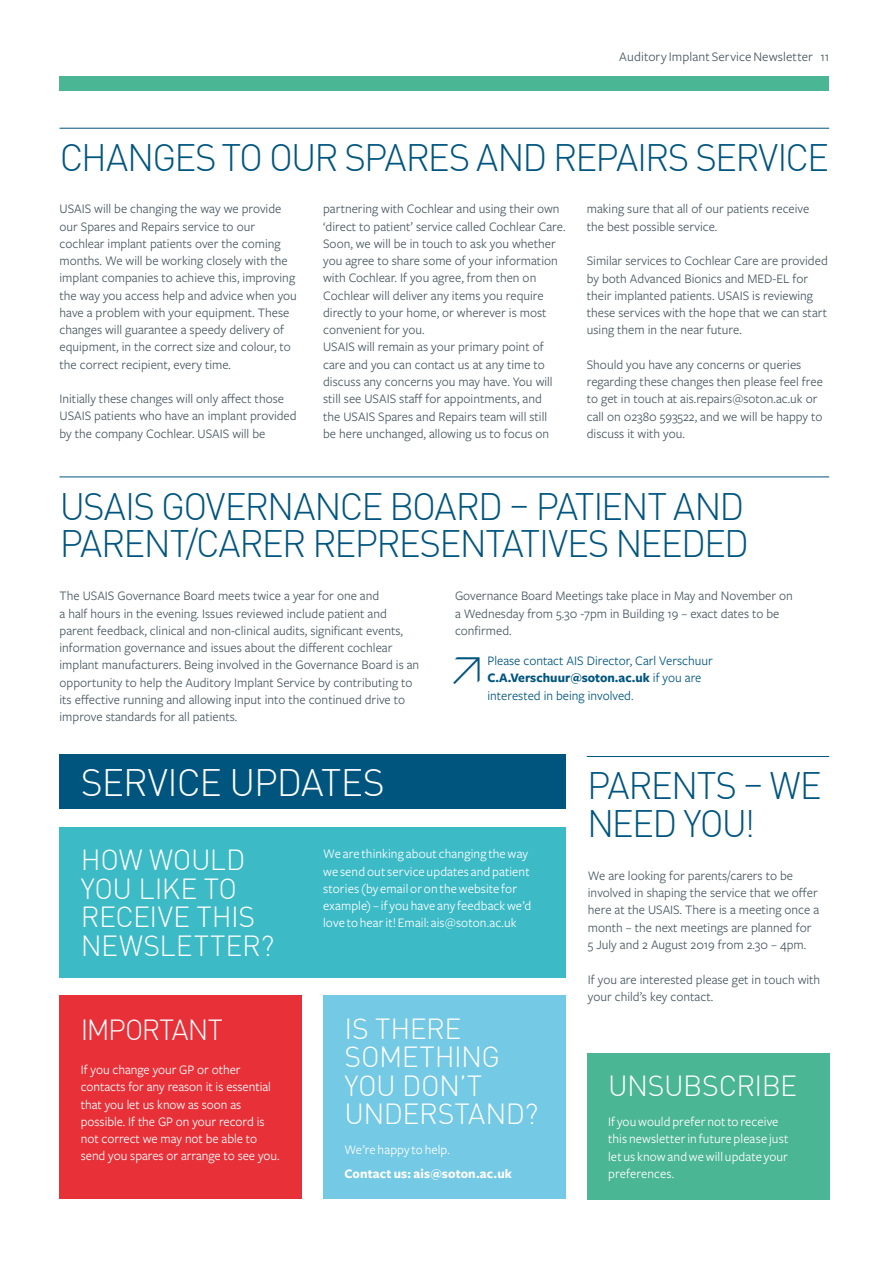
<style>
.page{position:relative;width:893px;height:1263px;background:#fff}
.page>*{position:absolute;margin:0;border:0;box-sizing:border-box;transform-origin:0 0}
.t1{font:300 40.5px "DINOT";color:#00557f}
.t2{font:300 37.5px/37.5px "DINOT";letter-spacing:-.045em;color:#00557f}
.t3{font:300 37.5px "DINOT";letter-spacing:-.025em;color:#fff}
.t4{font:300 28.5px/28.5px "DINOT";letter-spacing:-.02em;color:#fff}
.t5{font:300 28.5px "DINOT";letter-spacing:-.045em;color:#fff}
.t6{font:13.5px/17.2px "Freight Sans Pro";color:#495961}
.t7{font:13.5px/17.2px "Freight Sans";letter-spacing:.01em;color:#fff}
.t8{font:13.5px/17.2px "Freight Sans Pro";letter-spacing:-.005em;color:#fff}
.t9{font:13.5px/17.2px "Freight Sans Pro";color:#00557f}
.t10{font:13.5px "Freight Sans";letter-spacing:.01em;color:#495961}
.t11{font:700 13.5px "Freight Sans";letter-spacing:.01em;color:#fff}
.s1{font-weight:700}
.s2{color:#495961}
</style>
<div class="page">
<div style="left:60px;top:76px;width:769px;height:15px;background:#4bb694"></div>
<hr style="left:60px;top:476px;width:769px;height:1px;background:#00557f">
<div style="left:60px;top:996px;width:242px;height:203px;background:#e73037"></div>
<div style="left:323px;top:996px;width:243px;height:203px;background:#74c9e5"></div>
<div style="left:587px;top:1053px;width:242px;height:146px;background:#4bb694"></div>
<div style="left:60px;top:827px;width:506px;height:150px;background:#3cbac6"></div>
<div style="left:60px;top:755px;width:506px;height:54px;background:#00557f"></div>
<hr style="left:587px;top:756px;width:242px;height:1px;background:#00557f">
<hr style="left:60px;top:128px;width:769px;height:1px;background:#00557f">
<p class="t10" style="left:619px;top:49px;width:211px">Auditory Implant Service Newsletter 11</p>
<h2 class="t2" style="left:60px;top:136px;width:771px">CHANGES TO OUR SPARES AND REPAIRS SERVICE</h2>
<p class="t6" style="left:60px;top:200px;width:239px">USAIS will be changing the way we provide our Spares and Repairs service to our cochlear implant patients over the coming months. We will be working closely with the implant companies to achieve this, improving the way you access help and advice when you have a problem with your equipment. These changes will guarantee a speedy delivery of equipment, in the correct size and colour, to the correct recipient, every time.</p>
<p class="t6" style="left:60px;top:390px;width:239px">Initially these changes will only affect those<br>USAIS patients who have an implant provided by the company Cochlear. USAIS will be</p>
<p class="t6" style="left:323px;top:200px;width:244px">partnering with Cochlear and using their own ‘direct to patient’ service called Cochlear Care.<br>Soon, we will be in touch to ask you whether you agree to share some of your information with Cochlear. If you agree, from then on Cochlear will deliver any items you require directly to your home, or wherever is most convenient for you.<br>USAIS will remain as your primary point of care and you can contact us at any time to discuss any concerns you may have. You will still see USAIS staff for appointments, and<br>the USAIS Spares and Repairs team will still<br>be here unchanged, allowing us to focus on</p>
<p class="t6" style="left:587px;top:200px;width:224px">making sure that all of our patients receive the best possible service.</p>
<p class="t6" style="left:587px;top:252px;width:242px">Similar services to Cochlear Care are provided by both Advanced Bionics and MED-EL for their implanted patients. USAIS is reviewing these services with the hope that we can start using them in the near future.</p>
<p class="t6" style="left:587px;top:355px;width:238px">Should you have any concerns or queries regarding these changes then please feel free to get in touch at ais.repairs@soton.ac.uk or call on 02380 593522, and we will be happy to discuss it with you.</p>
<h2 class="t2" style="left:60px;top:484px;width:691px">USAIS GOVERNANCE BOARD – PATIENT AND<br>PARENT/CARER REPRESENTATIVES NEEDED</h2>
<p class="t6" style="left:60px;top:587px;width:361px">The USAIS Governance Board meets twice a year for one and<br>a half hours in the evening. Issues reviewed include patient and parent feedback, clinical and non-clinical audits, significant events, information governance and issues about the different cochlear implant manufacturers. Being involved in the Governance Board is an opportunity to help the Auditory Implant Service by contributing to its effective running and allowing input into the continued drive to improve standards for all patients.</p>
<p class="t6" style="left:455px;top:587px;width:339px">Governance Board Meetings take place in May and November on a Wednesday from 5.30 -7pm in Building 19 – exact dates to be confirmed.</p>
<h1 class="t1" style="left:446px;top:635px;width:42px">↗</h1>
<p class="t9" style="left:487px;top:651px;width:227px">Please contact AIS Director, Carl Verschuur<br><span class="s1">C.A.Verschuur@soton.ac.uk</span> if you are interested in being involved<span class="s2">.</span></p>
<h2 class="t3" style="left:81px;top:754px;width:305px">SERVICE UPDATES</h2>
<h2 class="t2" style="left:587px;top:764px;width:236px">PARENTS – WE<br>NEED YOU!</h2>
<p class="t6" style="left:588px;top:866px;width:233px">We are looking for parents/carers to be involved in shaping the service that we offer here at the USAIS. There is a meeting once a month – the next meetings are planned for 5 July and 2 August 2019 from 2.30 – 4pm.</p>
<p class="t6" style="left:588px;top:970px;width:234px">If you are interested please get in touch with your child’s key contact.</p>
<h3 class="t4" style="left:81px;top:843px;width:195px">HOW WOULD<br>YOU LIKE TO<br>RECEIVE THIS<br>NEWSLETTER?</h3>
<p class="t7" style="left:323px;top:845px;width:209px">We are thinking about changing the way we send out service updates and patient stories (by email or on the website for example) – if you have any feedback we’d love to hear it! Email: ais@soton.ac.uk</p>
<h3 class="t5" style="left:81px;top:1008px;width:143px">IMPORTANT</h3>
<p class="t8" style="left:81px;top:1060px;width:200px">If you change your GP or other contacts for any reason it is essential that you let us know as soon as possible. If the GP on your record is not correct we may not be able to send you spares or arrange to see you.</p>
<h3 class="t4" style="left:345px;top:1012px;width:195px">IS THERE<br>SOMETHING<br>YOU DON’T<br>UNDERSTAND?</h3>
<p class="t7" style="left:344px;top:1141px;width:107px">We’re happy to help.</p>
<p class="t11" style="left:344px;top:1166px;width:169px">Contact us: ais@soton.ac.uk</p>
<h3 class="t4" style="left:608px;top:1069px;width:190px">UNSUBSCRIBE</h3>
<p class="t7" style="left:608px;top:1113px;width:182px">If you would prefer not to receive this newsletter in future please just let us know and we will update your preferences.</p>
</div>
